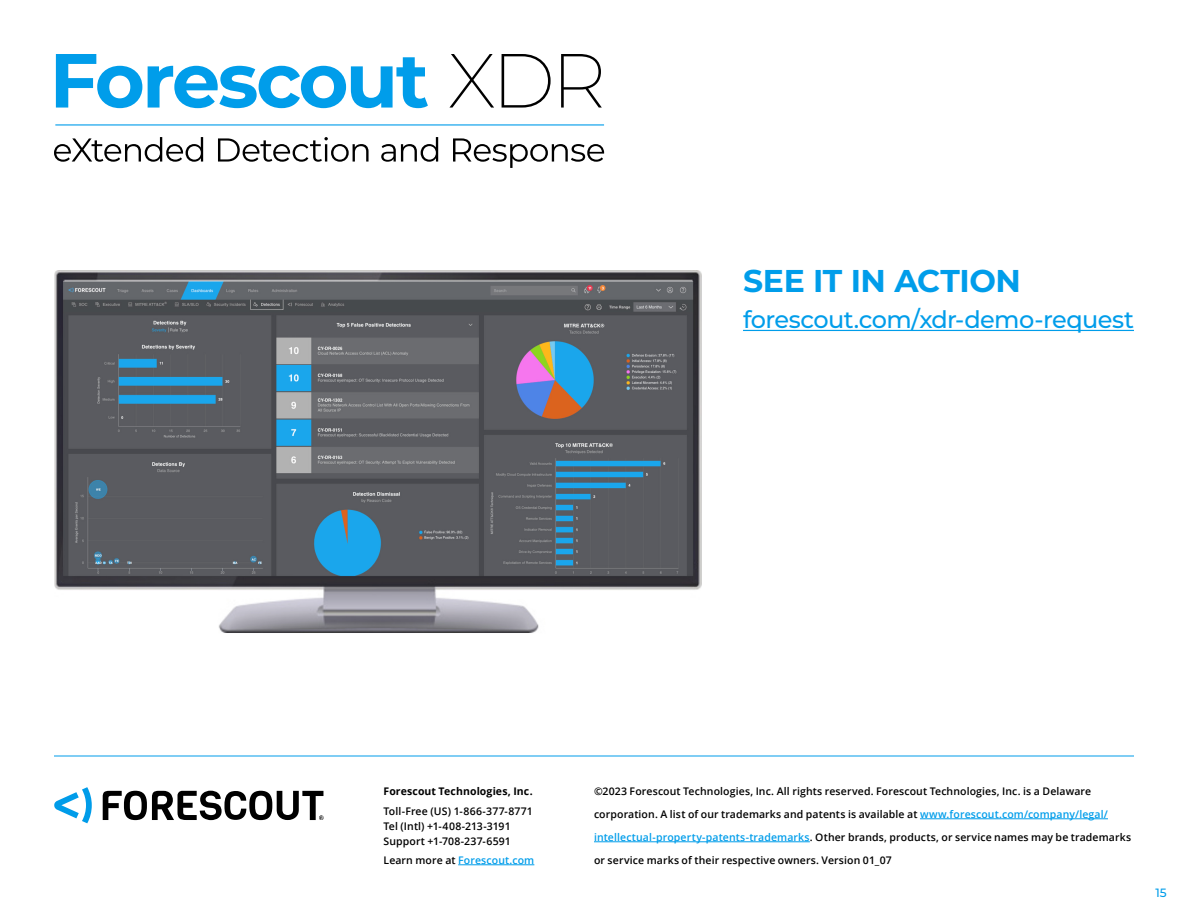
<style>
.page{position:relative;width:1188px;height:918px;background:#fff}
.page>*{position:absolute;margin:0;border:0;box-sizing:border-box;transform-origin:0 0}
.Header_16{font:700 31.5px "Montserrat";letter-spacing:-.01em;color:#009dea}
.Header_16-2{font:500 24px "Montserrat";letter-spacing:-.025em;color:#009dea}
.t1{font:500 12px "Montserrat";color:#009dea}
.t2{font:600 10.5px/23px "Open Sans";letter-spacing:.01em;color:#000}
.t3{font:700 10.5px "Open Sans";letter-spacing:.01em;color:#000}
.t4{font:600 10.5px "Open Sans";letter-spacing:.01em;color:#009dea}
.s1{color:#000}
.s2{color:#009dea}
</style>
<div class="page">
<hr style="left:458px;top:865px;width:76px;height:1px;background:#009dea">
<hr style="left:920px;top:819px;width:188px;height:1px;background:#009dea">
<hr style="left:594px;top:842px;width:216px;height:1px;background:#009dea">
<svg style="left:54px;top:787px;width:38px;height:36px"></svg>
<svg style="left:103px;top:791px;width:221px;height:29px"></svg>
<hr style="left:54px;top:756px;width:1080px;height:1px;background:#009dea">
<hr style="left:55px;top:124px;width:549px;height:2px;background:#009dea">
<svg style="left:54px;top:137px;width:550px;height:31px"></svg>
<svg style="left:449px;top:54px;width:153px;height:54px"></svg>
<svg style="left:56px;top:54px;width:372px;height:54px"></svg>
<hr style="left:743px;top:330px;width:391px;height:1px;background:#009dea">
<img style="left:54px;top:270px;width:648px;height:363px">
<p class="Header_16" style="left:743px;top:258px;width:280px">SEE IT IN ACTION</p>
<p class="Header_16-2" style="left:743px;top:303px;width:392px">forescout.com/xdr-demo-request</p>
<p class="t3" style="left:383px;top:784px;width:151px">Forescout Technologies, Inc.</p>
<p class="t2" style="left:383px;top:803px;width:151px;line-height:15px">Toll-Free (US) 1-866-377-8771<br>Tel (Intl) +1-408-213-3191<br>Support +1-708-237-6591</p>
<p class="t4" style="left:383px;top:853px;width:152px"><span class="s1">Learn more at</span> Forescout.com</p>
<p class="t2" style="left:594px;top:779px;width:539px">©2023 Forescout Technologies, Inc. All rights reserved. Forescout Technologies, Inc. is a Delaware corporation. A list of our trademarks and patents is available at <span class="s2">www.forescout.com/company/legal/ intellectual-property-patents-trademarks</span>. Other brands, products, or service names may be trademarks or service marks of their respective owners. Version 01_07</p>
<p class="t1" style="left:1155px;top:884px;width:13px">15</p>
</div>
